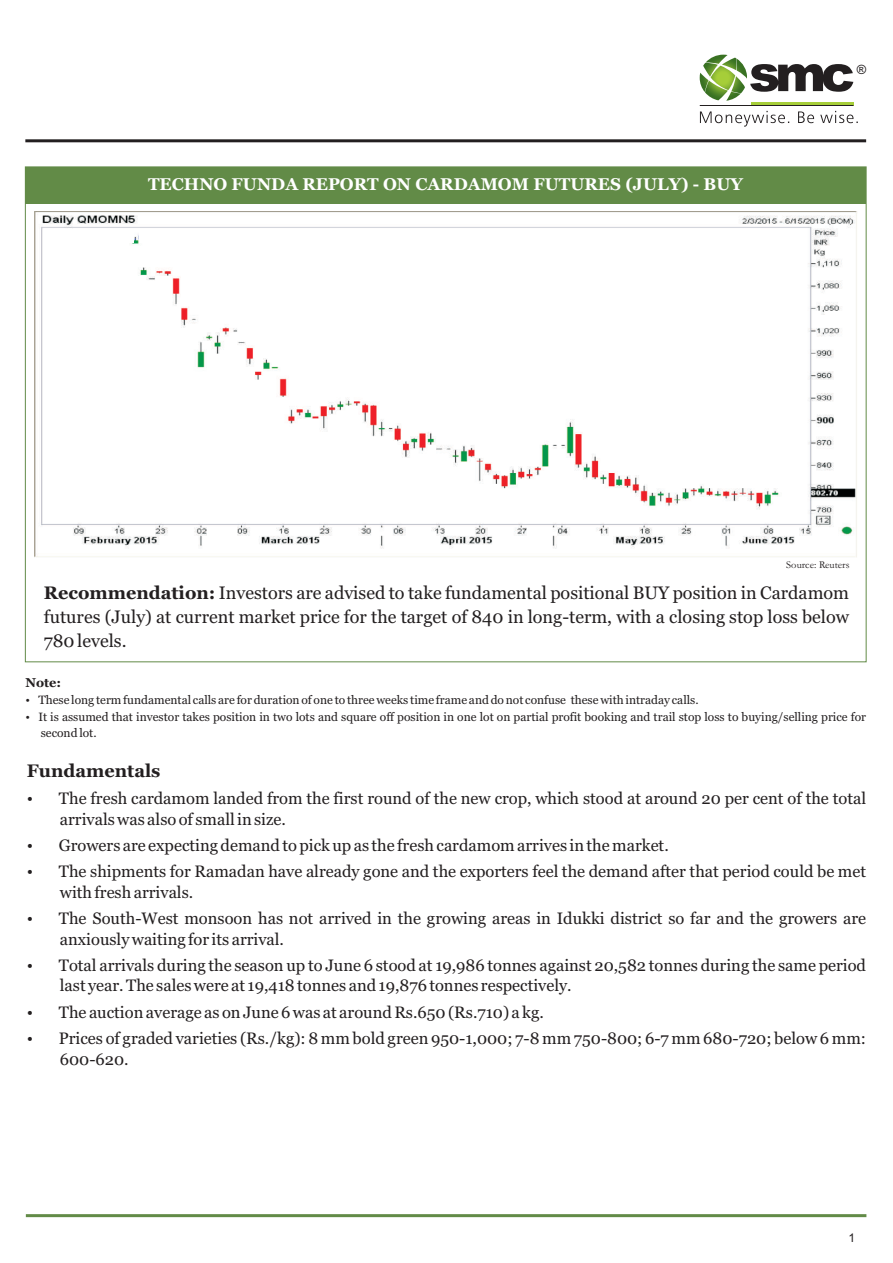
<style>
.page{position:relative;width:893px;height:1263px;background:#fff}
.page>*{position:absolute;margin:0;border:0;box-sizing:border-box;transform-origin:0 0}
.t1{font:18px/23.7px "Georgia";color:#231f20;text-align:justify}
.t2{font:700 18px "Georgia";color:#231f20}
.t3{font:700 16.95px "Georgia";color:#fff}
.t4{font:16.5px/20.5px "Georgia";color:#231f20}
.t5{font:700 12.75px "Georgia";color:#231f20}
.t6{font:12.75px "Arial";color:#231f20}
.t7{font:12px/15.8px "Georgia";color:#231f20}
.t8{font:12px "Arial";color:#231f20}
.t9{font:10.5px "Garamond";color:#231f20}
.s1{font-weight:700}
</style>
<div class="page">
<hr style="left:26px;top:1214px;width:840px;height:3px;background:#628b47">
<hr style="left:25px;top:139px;width:841px;height:3px;background:#231f20">
<div style="left:25px;top:167px;width:841px;height:37px;background:#628b47"></div>
<svg style="left:750px;top:64px;width:103px;height:28px"></svg>
<img style="left:700px;top:55px;width:47px;height:46px">
<hr style="left:750px;top:102px;width:103px;height:3px;background:#a6ce39">
<svg style="left:700px;top:111px;width:158px;height:16px"></svg>
<hr style="left:700px;top:105px;width:153px;height:1px;background:#231f20">
<img style="left:34px;top:212px;width:823px;height:346px">
<div style="left:139px;top:232px;width:60px;height:10px;background:#fff"></div>
<div style="left:50px;top:232px;width:84px;height:10px;background:#fff"></div>
<p class="t3" style="left:148px;top:177px;width:596px">TECHNO FUNDA REPORT ON CARDAMOM FUTURES (JULY) - BUY</p>
<p class="t6" style="left:857px;top:64px;width:11px">®</p>
<p class="t9" style="left:786px;top:561px;width:65px">Source: Reuters</p>
<p class="t1" style="left:44px;top:583px;width:807px"><span class="s1">Recommendation:</span> Investors are advised to take fundamental positional BUY position in Cardamom futures (July) at current market price for the target of 840 in long-term, with a closing stop loss below 780 levels.</p>
<p class="t5" style="left:25px;top:677px;width:37px">Note:</p>
<p class="t7" style="left:25px;top:693px;width:675px">•These long term fundamental calls are for duration of one to three weeks time frame and do not confuse these with intraday calls.</p>
<p class="t7" style="left:41px;top:710px;width:827px;text-indent:-15px">•It is assumed that investor takes position in two lots and square off position in one lot on partial profit booking and trail stop loss to buying/selling price for second lot.</p>
<p class="t2" style="left:27px;top:763px;width:135px">Fundamentals</p>
<p class="t4" style="left:60px;top:789px;width:808px;text-indent:-33px">•The fresh cardamom landed from the first round of the new crop, which stood at around 20 per cent of the total arrivals was also of small in size.</p>
<p class="t4" style="left:27px;top:836px;width:643px">•Growers are expecting demand to pick up as the fresh cardamom arrives in the market.</p>
<p class="t4" style="left:60px;top:862px;width:808px;text-indent:-33px">•The shipments for Ramadan have already gone and the exporters feel the demand after that period could be met with fresh arrivals.</p>
<p class="t4" style="left:60px;top:909px;width:808px;text-indent:-33px">•The South-West monsoon has not arrived in the growing areas in Idukki district so far and the growers are anxiously waiting for its arrival.</p>
<p class="t4" style="left:60px;top:956px;width:808px;text-indent:-33px">•Total arrivals during the season up to June 6 stood at 19,986 tonnes against 20,582 tonnes during the same period last year. The sales were at 19,418 tonnes and 19,876 tonnes respectively.</p>
<p class="t4" style="left:27px;top:1003px;width:519px">•The auction average as on June 6 was at around Rs.650 (Rs.710) a kg.</p>
<p class="t4" style="left:60px;top:1029px;width:808px;text-indent:-33px">•Prices of graded varieties (Rs./kg): 8 mm bold green 950-1,000; 7-8 mm 750-800; 6-7 mm 680-720; below 6 mm:<br>600-620.</p>
<p class="t8" style="left:849px;top:1233px;width:8px">1</p>
</div>
